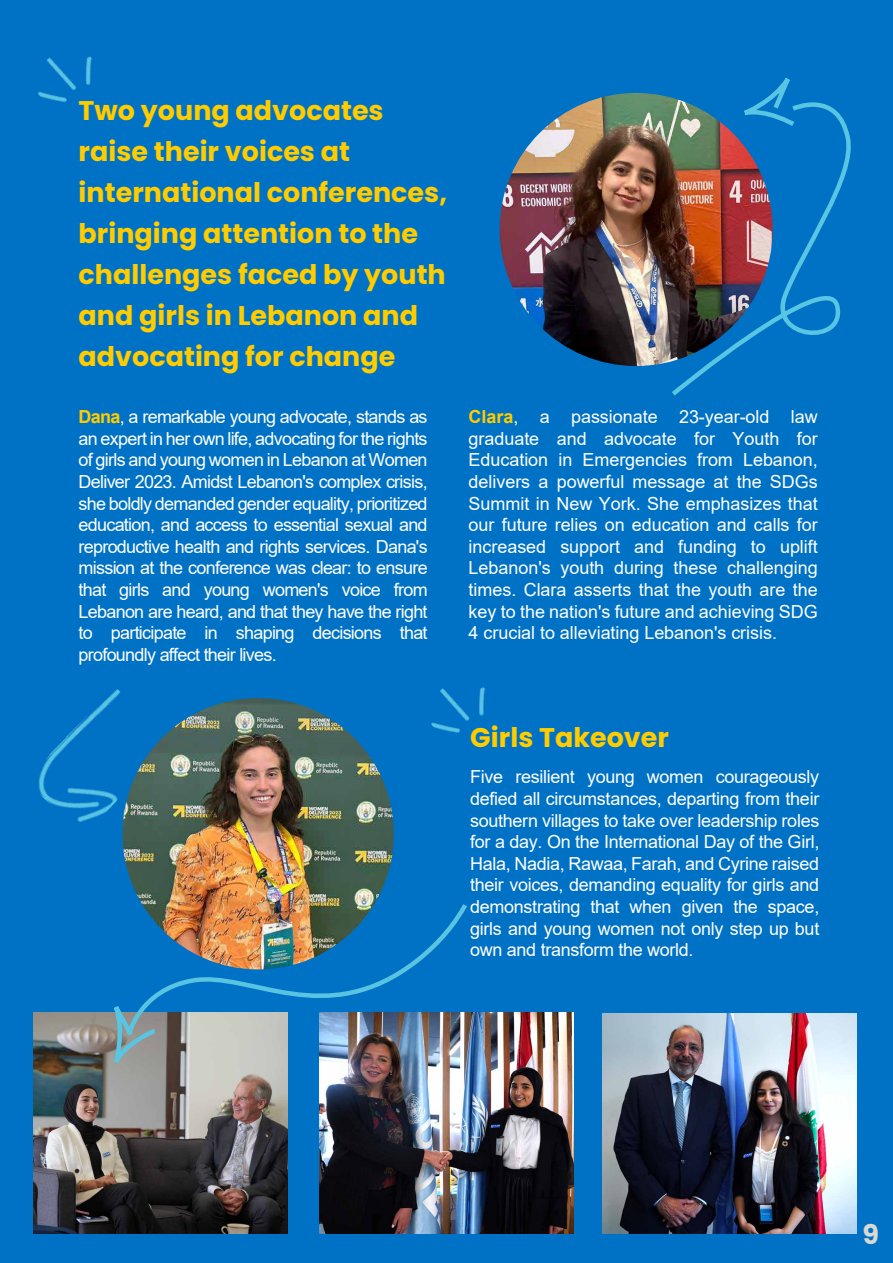
<style>
.page{position:relative;width:893px;height:1263px;background:#0072c6}
.page>*{position:absolute;margin:0;border:0;box-sizing:border-box;transform-origin:0 0}
.t1{font:700 27px/41.1px "Poppins";color:#fc0}
.t2{font:700 27px "Poppins";color:#d8d8d5}
.t3{font:18px/21.6px "Arial";letter-spacing:-.02em;color:#fff;text-align:justify}
.s1{font-weight:700;color:#fc0}
</style>
<div class="page">
<img style="left:38px;top:689px;width:82px;height:133px">
<img style="left:38px;top:56px;width:54px;height:46px">
<img style="left:431px;top:687px;width:55px;height:46px">
<img style="left:122px;top:698px;width:272px;height:271px;border-radius:136px">
<img style="left:500px;top:93px;width:273px;height:273px;border-radius:137px">
<svg style="left:782px;top:78px;width:8px;height:5px"></svg>
<img style="left:669px;top:83px;width:182px;height:313px">
<img style="left:602px;top:1013px;width:255px;height:220px">
<img style="left:319px;top:1013px;width:254px;height:220px">
<img style="left:33px;top:1013px;width:255px;height:220px">
<img style="left:139px;top:899px;width:332px;height:140px">
<svg style="left:94px;top:958px;width:65px;height:122px"></svg>
<h1 class="t1" style="left:79px;top:90px;width:370px">Two young advocates raise their voices at international conferences, bringing attention to the challenges faced by youth and girls in Lebanon and advocating for change</h1>
<p class="t3" style="left:79px;top:406px;width:351px"><span class="s1">Dana</span>, a remarkable young advocate, stands as an expert in her own life, advocating for the rights of girls and young women in Lebanon at Women Deliver 2023. Amidst Lebanon's complex crisis, she boldly demanded gender equality, prioritized education, and access to essential sexual and reproductive health and rights services. Dana's mission at the conference was clear: to ensure that girls and young women's voice from Lebanon are heard, and that they have the right to participate in shaping decisions that profoundly affect their lives.</p>
<p class="t3" style="left:469px;top:406px;width:351px"><span class="s1">Clara</span>, a passionate 23-year-old law graduate and advocate for Youth for Education in Emergencies from Lebanon, delivers a powerful message at the SDGs Summit in New York. She emphasizes that our future relies on education and calls for increased support and funding to uplift Lebanon's youth during these challenging times. Clara asserts that the youth are the key to the nation's future and achieving SDG 4 crucial to alleviating Lebanon's crisis.</p>
<h1 class="t1" style="left:470px;top:717px;width:200px">Girls Takeover</h1>
<p class="t3" style="left:470px;top:766px;width:351px">Five resilient young women courageously defied all circumstances, departing from their southern villages to take over leadership roles for a day. On the International Day of the Girl, Hala, Nadia, Rawaa, Farah, and Cyrine raised their voices, demanding equality for girls and demonstrating that when given the space, girls and young women not only step up but own and transform the world.</p>
<h1 class="t2" style="left:863px;top:1219px;width:18px">9</h1>
</div>
